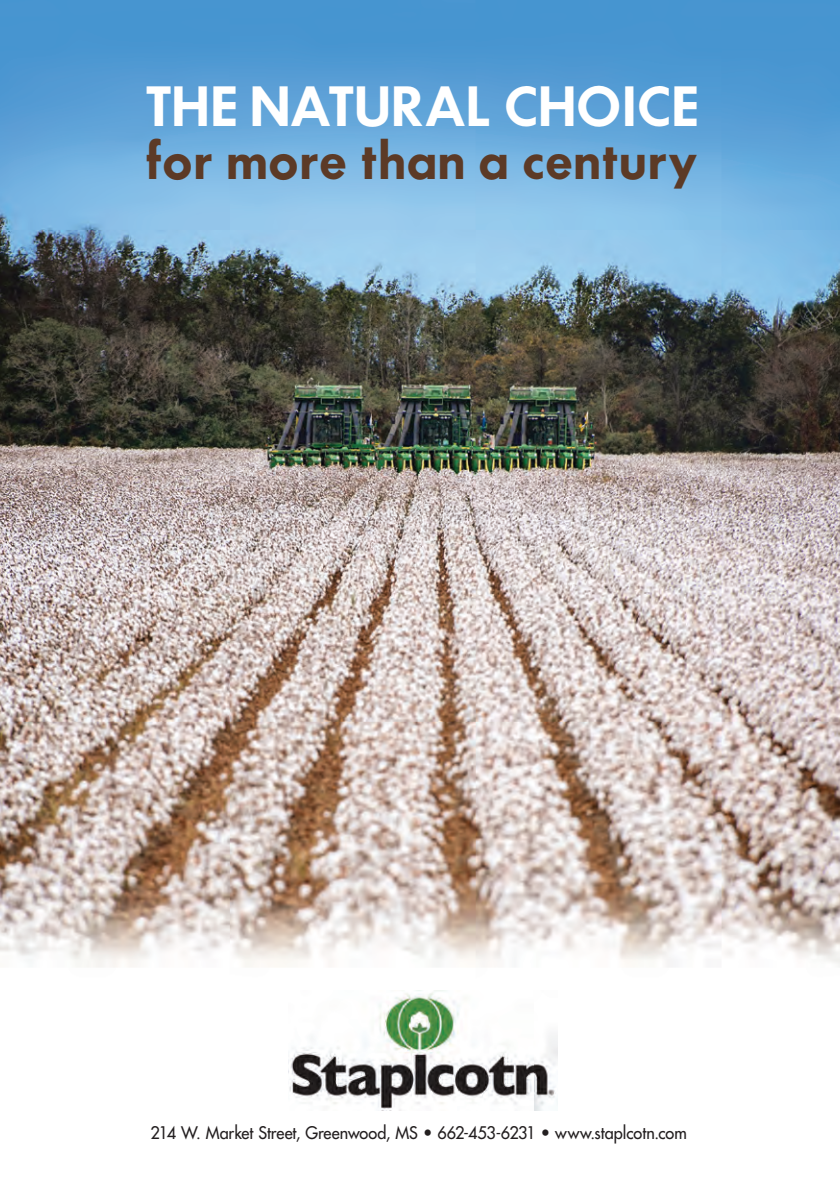
<style>
.page{position:relative;width:840px;height:1191px;background:#fff}
.page>*{position:absolute;margin:0;border:0;box-sizing:border-box;transform-origin:0 0}
.t1{font:600 50px "Futura";letter-spacing:-.01em;color:#fff}
.t2{font:600 46.6px "Futura";letter-spacing:-.005em;color:#5c3a26}
.t3{font:17px "Futura";color:#231f20;scale:.96 1}
</style>
<div class="page">
<img style="left:0;top:0;width:839px;height:991px">
<img style="left:288px;top:991px;width:269px;height:119px">
<p class="t1" style="left:144px;top:71px;width:555px">THE NATURAL CHOICE</p>
<p class="t2" style="left:144px;top:127px;width:555px">for more than a century</p>
<p class="t3" style="left:150px;top:1122px;width:560px">214 W. Market Street, Greenwood, MS • 662-453-6231 • www.staplcotn.com</p>
</div>
